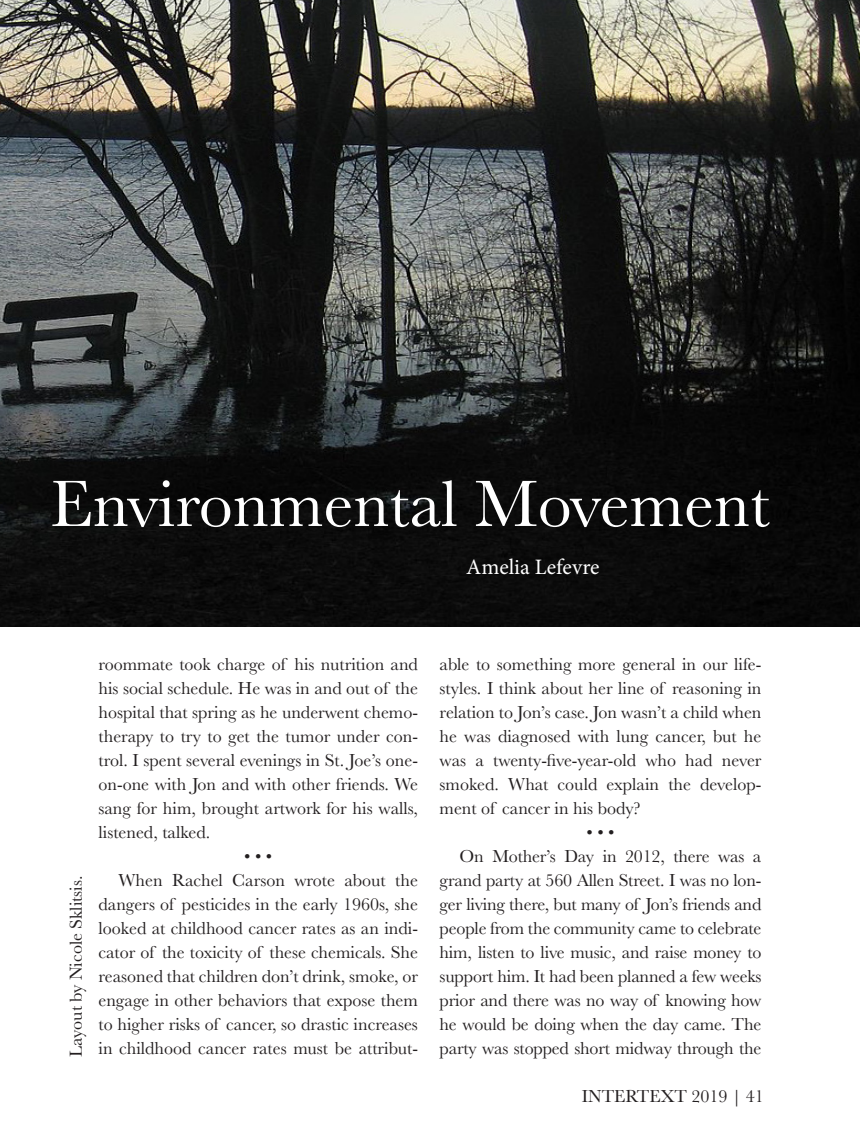
<style>
.page{position:relative;width:860px;height:1148px;background:#fff}
.page>*{position:absolute;margin:0;border:0;box-sizing:border-box;transform-origin:0 0}
.t1{font:68px "Baskerville";color:#fff}
.t2{font:22px "Minion Pro";color:#fff}
.t3{font:18px/24px "Baskerville";color:#231f20;text-align:justify}
</style>
<div class="page">
<img style="left:0;top:0;width:859px;height:626px">
<p class="t1" style="left:50px;top:460px;width:721px">Environmental Movement</p>
<p class="t2" style="left:466px;top:552px;width:135px">Amelia Lefevre</p>
<p class="t3" style="left:64px;top:1056px;width:182px;rotate:-90deg">Layout by Nicole Sklitsis.</p>
<p class="t3" style="left:98px;top:652px;width:321px">roommate took charge of his nutrition and his social schedule. He was in and out of the hospital that spring as he underwent chemo&shy;therapy to try to get the tumor under con&shy;trol. I spent several evenings in St. Joe’s one&shy;on-one with Jon and with other friends. We sang for him, brought artwork for his walls, listened, talked.</p>
<p class="t3" style="left:244px;top:844px;width:30px">•••</p>
<p class="t3" style="left:98px;top:868px;width:321px;text-indent:20px">When Rachel Carson wrote about the dangers of pesticides in the early 1960s, she looked at childhood cancer rates as an indi&shy;cator of the toxicity of these chemicals. She reasoned that children don’t drink, smoke, or engage in other behaviors that expose them to higher risks of cancer, so drastic increases in childhood cancer rates must be attribut-</p>
<p class="t3" style="left:439px;top:652px;width:323px">able to something more general in our life&shy;styles. I think about her line of reasoning in relation to Jon’s case. Jon wasn’t a child when he was diagnosed with lung cancer, but he was a twenty-five-year-old who had never smoked. What could explain the develop&shy;ment of cancer in his body?</p>
<p class="t3" style="left:586px;top:820px;width:30px">•••</p>
<p class="t3" style="left:439px;top:844px;width:323px;text-indent:20px">On Mother’s Day in 2012, there was a grand party at 560 Allen Street. I was no lon&shy;ger living there, but many of Jon’s friends and people from the community came to celebrate him, listen to live music, and raise money to support him. It had been planned a few weeks prior and there was no way of knowing how he would be doing when the day came. The party was stopped short midway through the</p>
<p class="t3" style="left:581px;top:1084px;width:183px">INTERTEXT 2019 | 41</p>
</div>
